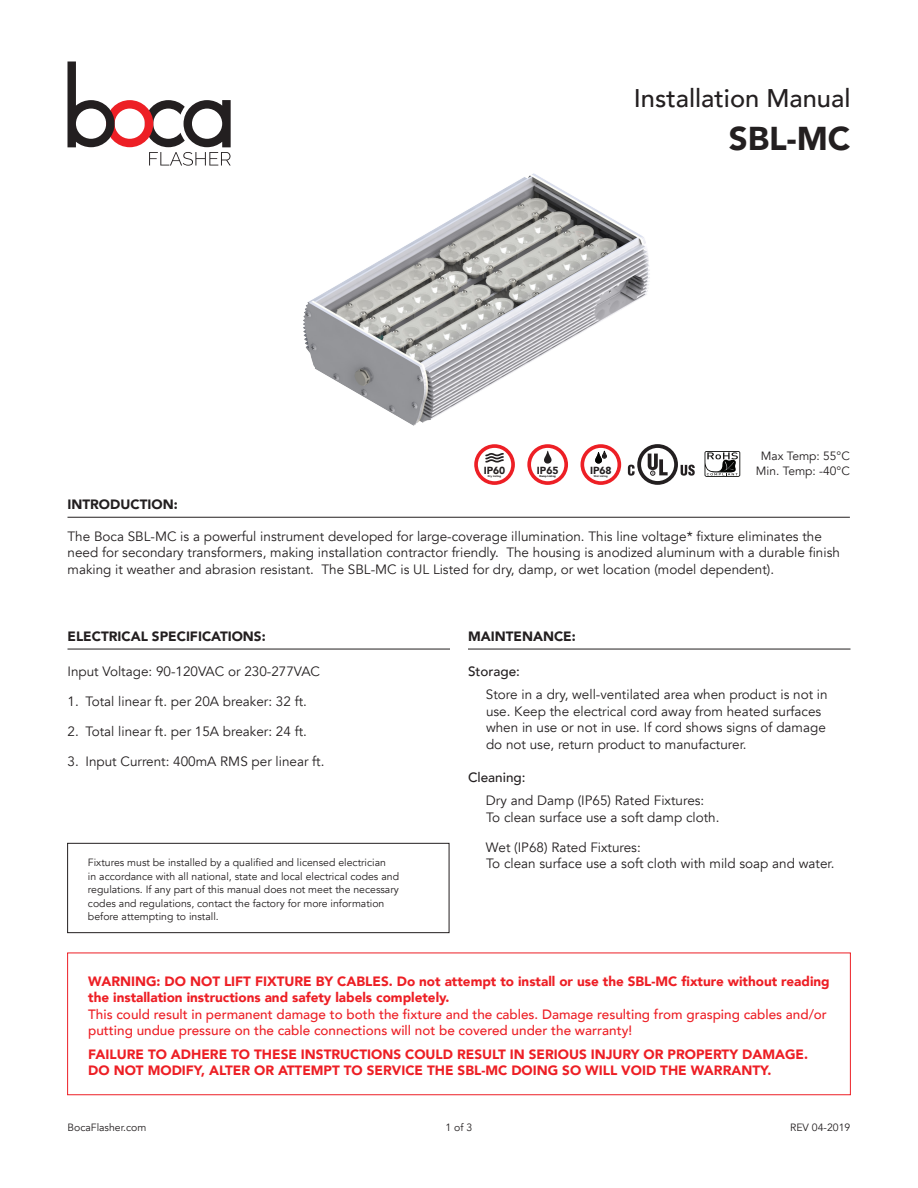
<style>
.page{position:relative;width:918px;height:1188px;background:#fff}
.page>*{position:absolute;margin:0;border:0;box-sizing:border-box;transform-origin:0 0}
.t1{font:900 33px "Avenir";color:#231f20}
.t2{font:500 25.5px "Avenir";color:#231f20}
.Body_-_Introduction{font:13.5px/16.5px "Avenir";color:#231f20}
.Body{font:13.5px/16.5px "Avenir";color:#231f20}
.Warning_-_Bold_-_Rig{font:900 13.5px/16.5px "Avenir";color:#ed1f25}
.Warning_Info_-_Mediu{font:500 13.5px/16.5px "Avenir";color:#ed1f25}
.H1_-_Header_w__Line{font:900 13.5px "Avenir";color:#231f20}
.H2_-_Subheader{font:500 13.5px "Avenir";color:#231f20}
.t3{font:12px "Avenir";color:#231f20}
.Notes_Box_-_Body{font:10.5px/13.5px "Avenir";color:#231f20}
.t4{font:900 10.2px "Avenir";color:#231f20}
.t5{font:900 2.55px "Avenir";color:#231f20}
.t6{font:900 2.55px "Avenir";color:#050504}
</style>
<div class="page">
<svg style="left:68px;top:62px;width:163px;height:104px"></svg>
<img style="left:303px;top:173px;width:347px;height:253px">
<hr style="left:68px;top:517px;width:782px;height:1px;background:#231f20">
<hr style="left:68px;top:649px;width:382px;height:1px;background:#231f20">
<div style="left:68px;top:843px;width:381px;height:90px;border:1px solid #231f20"></div>
<div style="left:67px;top:953px;width:784px;height:142px;border:1px solid #ed1f25"></div>
<hr style="left:468px;top:649px;width:382px;height:1px;background:#231f20">
<svg style="left:474px;top:444px;width:41px;height:41px"></svg>
<svg style="left:527px;top:444px;width:41px;height:41px"></svg>
<svg style="left:580px;top:444px;width:41px;height:41px"></svg>
<svg style="left:628px;top:444px;width:67px;height:41px"></svg>
<svg style="left:705px;top:451px;width:35px;height:26px"></svg>
<h2 class="t2" style="left:634px;top:76px;width:218px">Installation Manual</h2>
<h1 class="t1" style="left:729px;top:111px;width:123px">SBL-MC</h1>
<p class="t4" style="left:484px;top:461px;width:23px">IP60</p>
<p class="t5" style="left:488px;top:474px;width:15px">Dry Listing</p>
<p class="t6" style="left:540px;top:474px;width:18px">Damp Listing</p>
<p class="t4" style="left:537px;top:461px;width:23px">IP65</p>
<p class="t4" style="left:590px;top:461px;width:23px">IP68</p>
<p class="t5" style="left:594px;top:474px;width:16px">Wet Listing</p>
<p class="t3" style="left:761px;top:449px;width:91px">Max Temp: 55°C</p>
<p class="t3" style="left:756px;top:464px;width:95px">Min. Temp: -40°C</p>
<p class="H1_-_Header_w__Line" style="left:68px;top:493px;width:112px">INTRODUCTION:</p>
<p class="Body_-_Introduction" style="left:68px;top:528px;width:774px">The Boca SBL-MC is a powerful instrument developed for large-coverage illumination. This line voltage* fixture eliminates the need for secondary transformers, making installation contractor friendly. The housing is anodized aluminum with a durable finish making it weather and abrasion resistant. The SBL-MC is UL Listed for dry, damp, or wet location (model dependent).</p>
<p class="H1_-_Header_w__Line" style="left:68px;top:625px;width:200px">ELECTRICAL SPECIFICATIONS:</p>
<p class="Body" style="left:68px;top:663px;width:254px">Input Voltage: 90-120VAC or 230-277VAC</p>
<p class="Body_-_Introduction" style="left:68px;top:693px;width:241px">1. Total linear ft. per 20A breaker: 32 ft.</p>
<p class="Body_-_Introduction" style="left:68px;top:723px;width:241px">2. Total linear ft. per 15A breaker: 24 ft.</p>
<p class="Body_-_Introduction" style="left:68px;top:753px;width:259px">3. Input Current: 400mA RMS per linear ft.</p>
<p class="Notes_Box_-_Body" style="left:88px;top:856px;width:313px">Fixtures must be installed by a qualified and licensed electrician<br>in accordance with all national, state and local electrical codes and regulations. If any part of this manual does not meet the necessary codes and regulations, contact the factory for more information before attempting to install.</p>
<p class="H1_-_Header_w__Line" style="left:468px;top:625px;width:109px">MAINTENANCE:</p>
<p class="H2_-_Subheader" style="left:468px;top:660px;width:54px">Storage:</p>
<p class="Body" style="left:486px;top:687px;width:343px">Store in a dry, well-ventilated area when product is not in use. Keep the electrical cord away from heated surfaces when in use or not in use. If cord shows signs of damage do not use, return product to manufacturer.</p>
<p class="H2_-_Subheader" style="left:468px;top:765px;width:59px">Cleaning:</p>
<p class="Body" style="left:486px;top:792px;width:235px">Dry and Damp (IP65) Rated Fixtures:<br>To clean surface use a soft damp cloth.</p>
<p class="Body" style="left:486px;top:839px;width:350px">Wet (IP68) Rated Fixtures:<br>To clean surface use a soft cloth with mild soap and water.</p>
<p class="Warning_-_Bold_-_Rig" style="left:88px;top:973px;width:743px">WARNING: DO NOT LIFT FIXTURE BY CABLES. Do not attempt to install or use the SBL-MC fixture without reading the installation instructions and safety labels completely.</p>
<p class="Warning_Info_-_Mediu" style="left:88px;top:1005px;width:740px">This could result in permanent damage to both the fixture and the cables. Damage resulting from grasping cables and/or putting undue pressure on the cable connections will not be covered under the warranty!</p>
<p class="Warning_-_Bold_-_Rig" style="left:88px;top:1045px;width:721px">FAILURE TO ADHERE TO THESE INSTRUCTIONS COULD RESULT IN SERIOUS INJURY OR PROPERTY DAMAGE.<br>DO NOT MODIFY, ALTER OR ATTEMPT TO SERVICE THE SBL-MC DOING SO WILL VOID THE WARRANTY.</p>
<p class="Notes_Box_-_Body" style="left:68px;top:1121px;width:80px">BocaFlasher.com</p>
<p class="Notes_Box_-_Body" style="left:446px;top:1121px;width:28px">1 of 3</p>
<p class="Notes_Box_-_Body" style="left:790px;top:1121px;width:62px">REV 04-2019</p>
</div>
